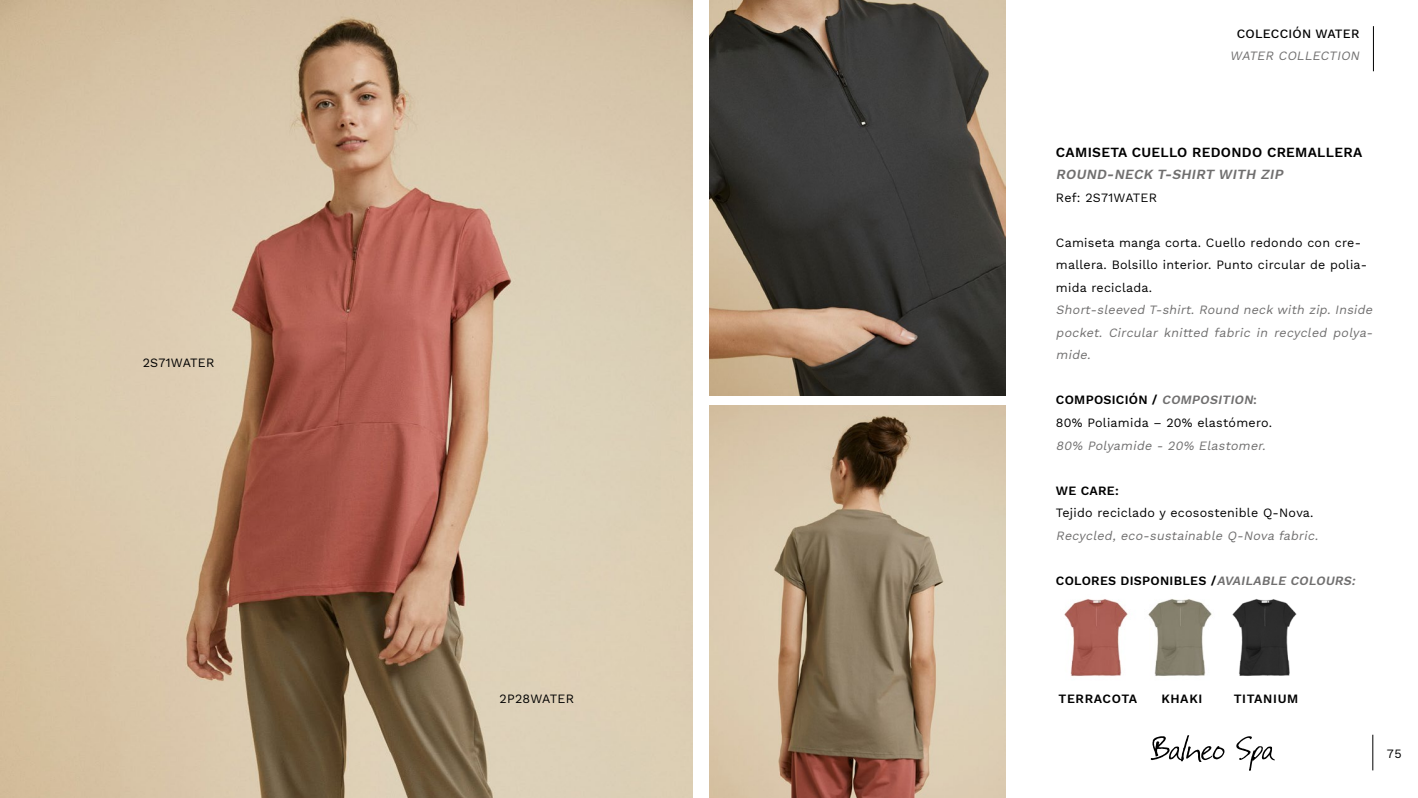
<style>
.page{position:relative;width:1418px;height:798px;background:#fff}
.page>*{position:absolute;margin:0;border:0;box-sizing:border-box;transform-origin:0 0}
.t1{font:600 13.75px "Work Sans";letter-spacing:.02em;color:#000}
.t2{font:italic 600 13.75px "Work Sans";color:#706f6f}
.t3{font:12.5px/22.5px "Work Sans";letter-spacing:.02em;color:#000}
.t4{font:italic 12.5px/22.5px "Work Sans";color:#706f6f;text-align:justify}
.t5{font:600 12.5px "Work Sans";letter-spacing:.02em;color:#000}
.t6{font:600 12.5px "Work Sans";letter-spacing:.05em;color:#000}
.t7{font:500 12.5px "Work Sans";letter-spacing:.02em;color:#000}
.s1{font-weight:600}
.s2{font-weight:600;font-style:italic;color:#706f6f}
.s3{font-weight:600;color:#706f6f}
.s4{font-style:italic;color:#706f6f}
</style>
<div class="page">
<svg style="left:1150px;top:735px;width:74px;height:26px"></svg>
<svg style="left:1236px;top:736px;width:38px;height:34px"></svg>
<hr style="left:1372px;top:734px;width:1px;height:36px;background:#000">
<img style="left:0;top:0;width:692px;height:797px">
<img style="left:709px;top:0;width:297px;height:395px">
<img style="left:709px;top:405px;width:297px;height:392px">
<img style="left:1064px;top:599px;width:233px;height:78px">
<hr style="left:1372px;top:26px;width:1px;height:45px;background:#000">
<p class="t3" style="left:143px;top:350px;width:73px">2S71WATER</p>
<p class="t3" style="left:499px;top:687px;width:76px">2P28WATER</p>
<p class="t7" style="left:1236px;top:24px;width:124px">COLECCIÓN WATER</p>
<p class="t4" style="left:1229px;top:44px;width:134px">WATER COLLECTION</p>
<p class="t1" style="left:1055px;top:141px;width:308px">CAMISETA CUELLO REDONDO CREMALLERA</p>
<p class="t2" style="left:1055px;top:164px;width:232px">ROUND-NECK T-SHIRT WITH ZIP</p>
<p class="t3" style="left:1055px;top:186px;width:103px">Ref: 2S71WATER</p>
<p class="t3" style="left:1055px;top:231px;width:312px">Camiseta manga corta. Cuello redondo con cre&shy;mallera. Bolsillo interior. Punto circular de polia&shy;mida reciclada.</p>
<p class="t4" style="left:1055px;top:298px;width:321px">Short-sleeved T-shirt. Round neck with zip. Inside pocket. Circular knitted fabric in recycled polya&shy;mide.</p>
<p class="t3" style="left:1055px;top:388px;width:217px"><span class="s1">CO M P OS I C I Ó N /</span> <span class="s2">COMPOSITION</span><span class="s3">:<br></span>80% Poliamida – 20% elastómero.</p>
<p class="t4" style="left:1055px;top:433px;width:214px">80% Polyamide - 20% Elastomer.</p>
<p class="t5" style="left:1055px;top:480px;width:64px">WE CARE:</p>
<p class="t3" style="left:1055px;top:501px;width:259px">Tejido reciclado y ecosostenible Q-Nova.</p>
<p class="t4" style="left:1055px;top:523px;width:267px">Recycled, eco-sustainable Q-Nova fabric.</p>
<p class="t5" style="left:1055px;top:570px;width:304px">COLORES DISPONIBLES /<span class="s4">AVAILABLE COLOURS:</span></p>
<p class="t6" style="left:1058px;top:689px;width:80px">TERRACOTA</p>
<p class="t5" style="left:1161px;top:689px;width:42px">KHAKI</p>
<p class="t6" style="left:1233px;top:689px;width:66px">TITANIUM</p>
<p class="t3" style="left:1386px;top:741px;width:16px">75</p>
</div>
